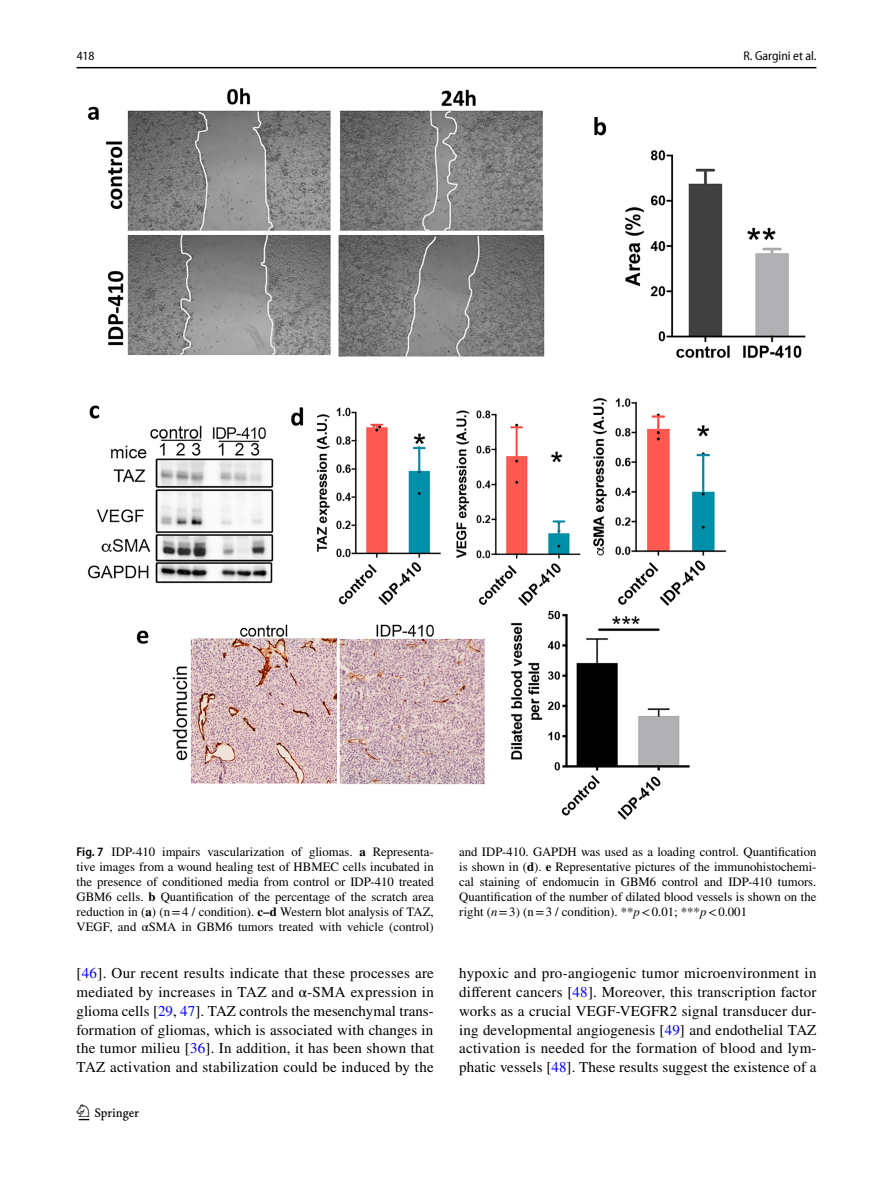
<style>
.page{position:relative;width:893px;height:1187px;background:#fff}
.page>*{position:absolute;margin:0;border:0;box-sizing:border-box;transform-origin:0 0}
.t1{font:22.5px "Springnew Regular 2";color:#000}
.t2{font:15px/18.8px "STIX";letter-spacing:.005em;color:#000;text-align:justify}
.t3{font:12.75px/15px "STIX";color:#000;text-align:justify}
.t4{font:semi-condensed 12.75px "Myriad Pro Unic";color:#000}
.t5{font:12.75px "Adv T Tc 488 b 0 e 6";color:#000}
.s1{font-family:"Myriad Pro";font-weight:600;font-stretch:semi-condensed}
.s2{font-weight:700}
.s3{font-style:italic}
.s4{color:#00f}
</style>
<div class="page">
<hr style="left:77px;top:67px;width:739px;height:1px;background:#000">
<img style="left:87px;top:88px;width:719px;height:732px">
<p class="t5" style="left:77px;top:51px;width:19px">418</p>
<p class="t4" style="left:744px;top:51px;width:74px">R. Gargini et al.</p>
<p class="t3" style="left:77px;top:845px;width:359px"><span class="s1">Fig. 7</span> IDP-410 impairs vascularization of gliomas. <span class="s2">a</span> Representa&shy;tive images from a wound healing test of HBMEC cells incubated in the presence of conditioned media from control or IDP-410 treated GBM6 cells. <span class="s2">b</span> Quantification of the percentage of the scratch area reduction in (<span class="s2">a</span>) (n=4 / condition). <span class="s2">c–d</span> Western blot analysis of TAZ, VEGF, and αSMA in GBM6 tumors treated with vehicle (control)</p>
<p class="t3" style="left:459px;top:845px;width:359px">and IDP-410. GAPDH was used as a loading control. Quantification is shown in (<span class="s2">d</span>). <span class="s2">e</span> Representative pictures of the immunohistochemi&shy;cal staining of endomucin in GBM6 control and IDP-410 tumors.<br>Quantification of the number of dilated blood vessels is shown on the right (<span class="s3">n</span>=3) (n=3 / condition). **<span class="s3">p</span>&lt;0.01; ***<span class="s3">p</span>&lt;0.001</p>
<p class="t2" style="left:77px;top:964px;width:359px">[<span class="s4">46</span>]. Our recent results indicate that these processes are mediated by increases in TAZ and α-SMA expression in glioma cells [<span class="s4">29</span>, <span class="s4">47</span>]. TAZ controls the mesenchymal trans&shy;formation of gliomas, which is associated with changes in the tumor milieu [<span class="s4">36</span>]. In addition, it has been shown that TAZ activation and stabilization could be induced by the</p>
<p class="t2" style="left:459px;top:964px;width:359px">hypoxic and pro-angiogenic tumor microenvironment in different cancers [<span class="s4">48</span>]. Moreover, this transcription factor works as a crucial VEGF-VEGFR2 signal transducer dur&shy;ing developmental angiogenesis [<span class="s4">49</span>] and endothelial TAZ activation is needed for the formation of blood and lym&shy;phatic vessels [<span class="s4">48</span>]. These results suggest the existence of a</p>
<h1 class="t1" style="left:79px;top:1104px;width:62px">1 3</h1>
</div>
